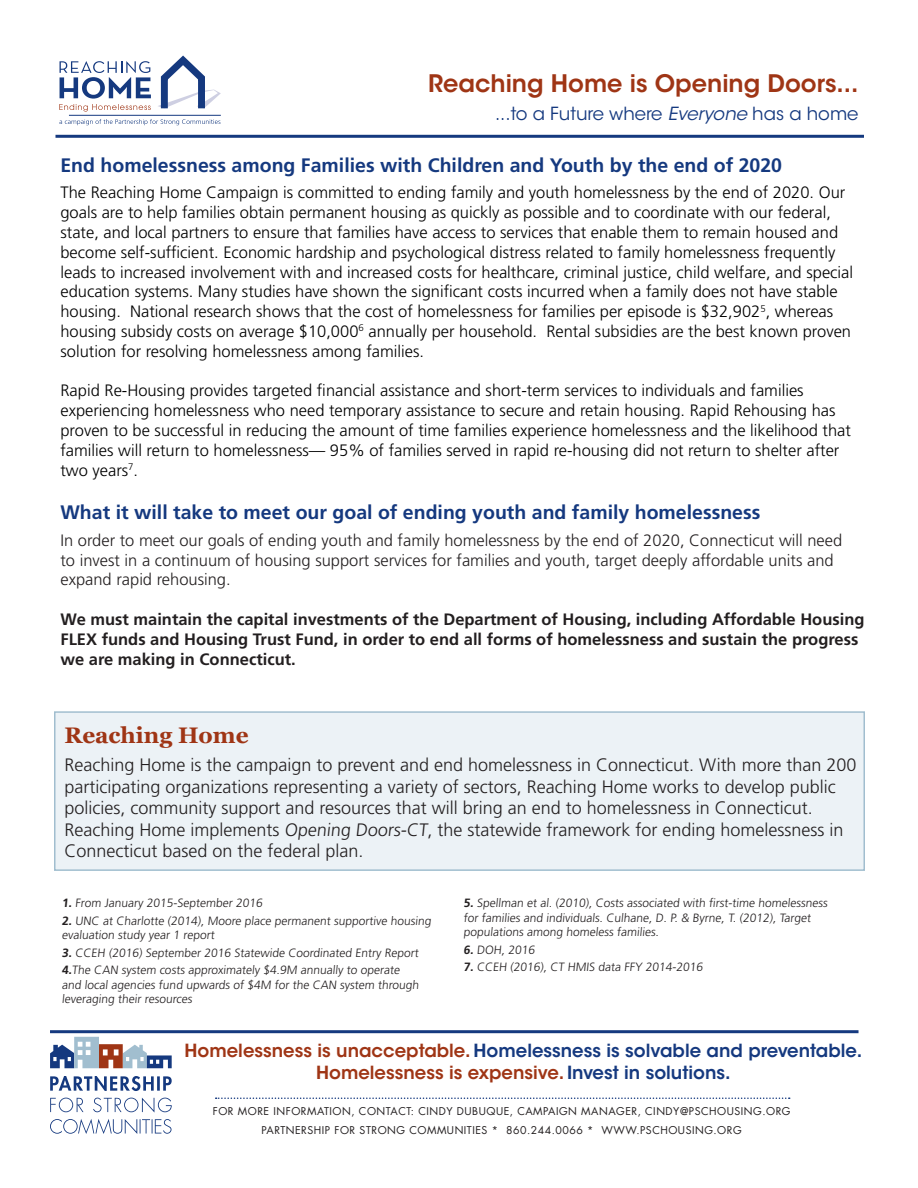
<style>
.page{position:relative;width:918px;height:1188px;background:#fff}
.page>*{position:absolute;margin:0;border:0;box-sizing:border-box;transform-origin:0 0}
.t1{font:600 24px "ITC Avant Garde Std";color:#9f3515}
.t2{font:700 22.5px "Georgia";color:#9f3515}
.t3{font:700 19.5px "Frutiger LT Std";color:#15397f}
.t4{font:300 18px/21.6px "Frutiger LT Std";color:#231f20}
.t5{font:600 18px/21.6px "ITC Avant Garde Std";color:#15397f;text-align:center}
.t6{font:18px "ITC Avant Garde Std";color:#15397f}
.t7{font:300 16.5px/19.8px "Frutiger LT Std";color:#000}
.t8{font:300 16.5px/19.8px "Frutiger LT Std";color:#231f20}
.t9{font:700 16.5px/19.8px "Frutiger LT Std";color:#231f20}
.t10{font:300 12px/14.4px "Frutiger LT Std";color:#231f20}
.t11{font:10.5px "Futura LT";letter-spacing:.05em;color:#231f20}
.s1{font-style:italic}
.s2{font-weight:700}
.s3{color:#9f3515}
</style>
<div class="page">
<svg style="left:59px;top:119px;width:161px;height:6px"></svg>
<hr style="left:69px;top:115px;width:152px;height:1px;background:#15397f">
<svg style="left:158px;top:55px;width:63px;height:54px"></svg>
<svg style="left:59px;top:61px;width:92px;height:51px"></svg>
<svg style="left:50px;top:1119px;width:122px;height:15px"></svg>
<svg style="left:50px;top:1098px;width:122px;height:15px"></svg>
<svg style="left:50px;top:1076px;width:122px;height:15px"></svg>
<svg style="left:50px;top:1037px;width:122px;height:31px"></svg>
<div style="left:54px;top:711px;width:811px;height:160px;background:#ecf2f6;border:2px solid #a1becf"></div>
<hr style="left:56px;top:135px;width:808px;height:3px;background:#15397f">
<hr style="left:50px;top:1030px;width:809px;height:3px;background:#15397f">
<svg style="left:216px;top:1097px;width:574px;height:2px"></svg>
<p class="t1" style="left:428px;top:68px;width:432px">Reaching Home is Opening Doors...</p>
<p class="t6" style="left:495px;top:103px;width:365px">...to a Future where <span class="s1">Everyone</span> has a home</p>
<p class="t3" style="left:60px;top:154px;width:723px">End homelessness among Families with Children and Youth by the end of 2020</p>
<p class="t7" style="left:60px;top:183px;width:794px">The Reaching Home Campaign is committed to ending family and youth homelessness by the end of 2020. Our goals are to help families obtain permanent housing as quickly as possible and to coordinate with our federal, state, and local partners to ensure that families have access to services that enable them to remain housed and become self-sufficient. Economic hardship and psychological distress related to family homelessness frequently leads to increased involvement with and increased costs for healthcare, criminal justice, child welfare, and special education systems. Many studies have shown the significant costs incurred when a family does not have stable housing. National research shows that the cost of homelessness for families per episode is $32,902<sup>5</sup>, whereas housing subsidy costs on average $10,000<sup>6</sup> annually per household. Rental subsidies are the best known proven solution for resolving homelessness among families.</p>
<p class="t7" style="left:60px;top:381px;width:792px">Rapid Re-Housing provides targeted financial assistance and short-term services to individuals and families experiencing homelessness who need temporary assistance to secure and retain housing. Rapid Rehousing has proven to be successful in reducing the amount of time families experience homelessness and the likelihood that families will return to homelessness— 95% of families served in rapid re-housing did not return to shelter after two years<sup>7</sup>.</p>
<p class="t3" style="left:60px;top:501px;width:702px">What it will take to meet our goal of ending youth and family homelessness</p>
<p class="t8" style="left:60px;top:530px;width:783px">In order to meet our goals of ending youth and family homelessness by the end of 2020, Connecticut will need to invest in a continuum of housing support services for families and youth, target deeply affordable units and expand rapid rehousing.</p>
<p class="t9" style="left:60px;top:610px;width:806px">We must maintain the capital investments of the Department of Housing, including Affordable Housing<br>FLEX funds and Housing Trust Fund, in order to end all forms of homelessness and sustain the progress we are making in Connecticut.</p>
<p class="t2" style="left:64px;top:720px;width:186px">Reaching Home</p>
<p class="t4" style="left:64px;top:754px;width:793px">Reaching Home is the campaign to prevent and end homelessness in Connecticut. With more than 200 participating organizations representing a variety of sectors, Reaching Home works to develop public policies, community support and resources that will bring an end to homelessness in Connecticut.<br>Reaching Home implements Opening Doors-CT, the statewide framework for ending homelessness in Connecticut based on the federal plan.</p>
<p class="t10" style="left:62px;top:896px;width:203px"><span class="s2">1.</span> From January 2015-September 2016</p>
<p class="t10" style="left:62px;top:914px;width:372px"><span class="s2">2.</span> UNC at Charlotte (2014), Moore place permanent supportive housing evaluation study year 1 report</p>
<p class="t10" style="left:62px;top:946px;width:360px"><span class="s2">3.</span> CCEH (2016) September 2016 Statewide Coordinated Entry Report</p>
<p class="t10" style="left:62px;top:963px;width:360px"><span class="s2">4.</span>The CAN system costs approximately $4.9M annually to operate and local agencies fund upwards of $4M for the CAN system through leveraging their resources</p>
<p class="t10" style="left:464px;top:896px;width:367px"><span class="s2">5.</span> Spellman et al. (2010), Costs associated with first-time homelessness for families and individuals. Culhane, D. P. &amp; Byrne, T. (2012), Target populations among homeless families.</p>
<p class="t10" style="left:464px;top:942px;width:74px"><span class="s2">6.</span> DOH, 2016</p>
<p class="t10" style="left:464px;top:960px;width:242px"><span class="s2">7.</span> CCEH (2016), CT HMIS data FFY 2014-2016</p>
<p class="t5" style="left:185px;top:1040px;width:679px"><span class="s3">Homelessness is unacceptable.</span> Homelessness is solvable and preventable.<br><span class="s3">Homelessness is expensive.</span> Invest in solutions.</p>
<p class="t11" style="left:213px;top:1104px;width:579px">FOR MORE INFORMATION, CONTACT: CINDY DUBUQUE, CAMPAIGN MANAGER, CINDY@PSCHOUSING.ORG</p>
<p class="t11" style="left:262px;top:1123px;width:482px">PARTNERSHIP FOR STRONG COMMUNITIES * 860.244.0066 * WWW.PSCHOUSING.ORG</p>
</div>
